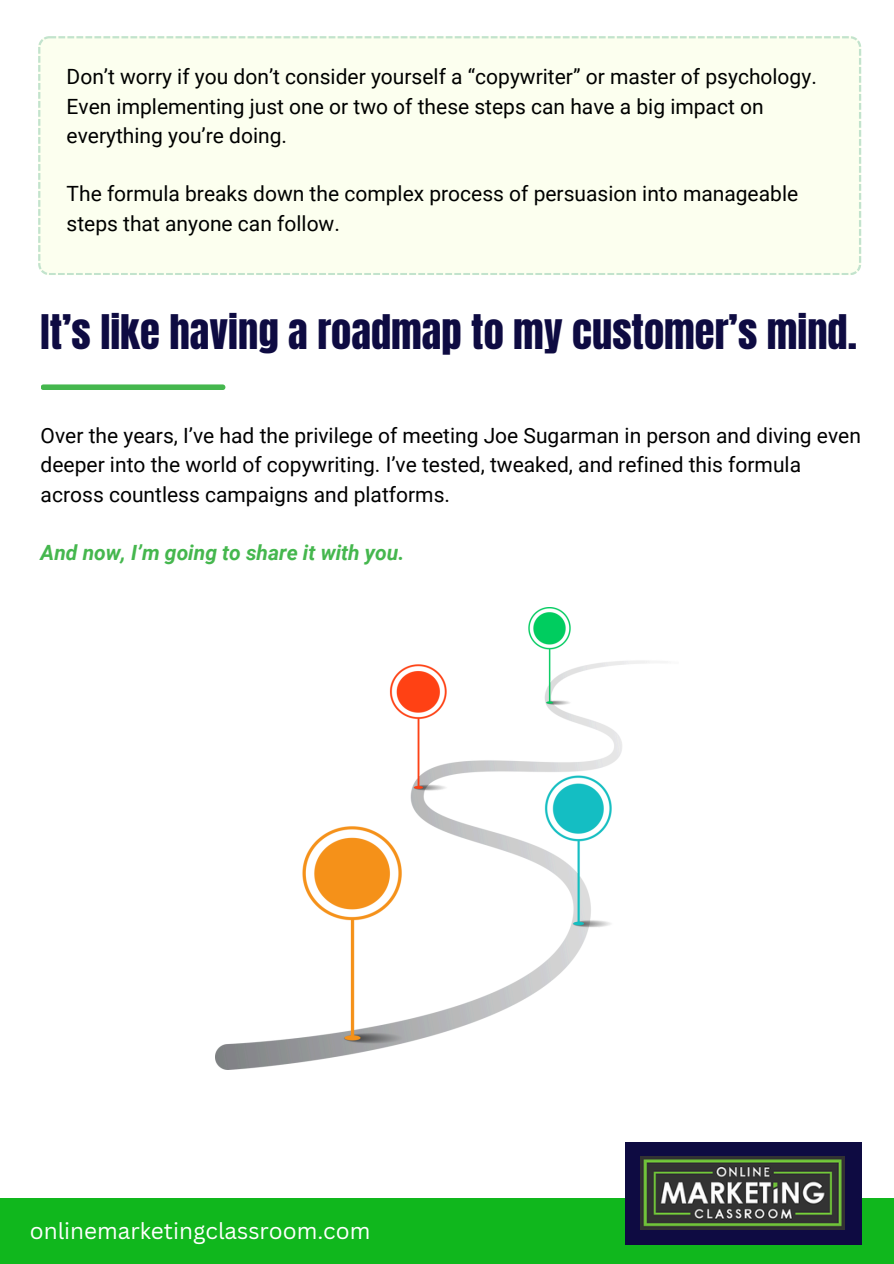
<style>
.page{position:relative;width:894px;height:1264px;background:#fff}
.page>*{position:absolute;margin:0;border:0;box-sizing:border-box;transform-origin:0 0}
.t1{font:40.5px "Anton";color:#0e0b42}
.t2{font:22.5px "Canva Sans";color:#fff}
.t3{font:21px/29.2px "Roboto";color:#000}
.t4{font:italic 700 21px "Roboto";color:#45b74e}
</style>
<div class="page">
<div style="left:0;top:1198px;width:893px;height:65px;background:#10b71d"></div>
<div style="left:625px;top:1141px;width:235px;height:103px;background:#0e0b42"></div>
<img style="left:640px;top:1156px;width:204px;height:73px">
<div style="left:38px;top:36px;width:822px;height:239px;background:#fcffef"></div>
<svg style="left:41px;top:384px;width:184px;height:6px"></svg>
<img style="left:215px;top:608px;width:435px;height:461px">
<p class="t3" style="left:67px;top:62px;width:751px">Don’t worry if you don’t consider yourself a “copywriter” or master of psychology.<br>Even implementing just one or two of these steps can have a big impact on everything you’re doing.</p>
<h1 class="t3" style="left:67px;top:179px;width:733px">The formula breaks down the complex process of persuasion into manageable steps that anyone can follow.</h1>
<p class="t1" style="left:41px;top:303px;width:817px">It’s like having a roadmap to my customer’s mind.</p>
<h2 class="t3" style="left:41px;top:421px;width:821px">Over the years, I’ve had the privilege of meeting Joe Sugarman in person and diving even deeper into the world of copywriting. I’ve tested, tweaked, and refined this formula across countless campaigns and platforms.</h2>
<p class="t4" style="left:41px;top:540px;width:365px">And now, I’m going to share it with you.</p>
<p class="t2" style="left:30px;top:1214px;width:342px">onlinemarketingclassroom.com</p>
</div>
